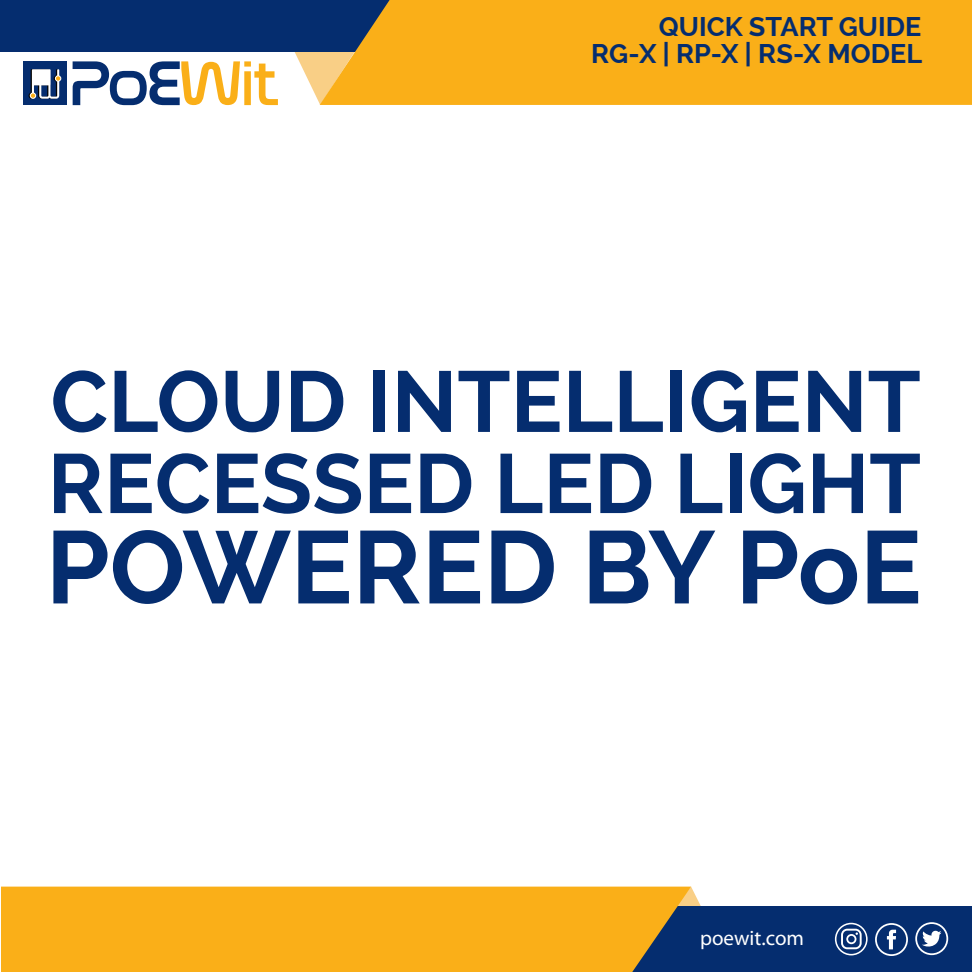
<style>
.page{position:relative;width:972px;height:972px;background:#fff}
.page>*{position:absolute;margin:0;border:0;box-sizing:border-box;transform-origin:0 0}
.Paragraph{font:700 102.6px "Raleway";color:#052d6f}
.Paragraph-2{font:700 86.1px "Raleway";color:#052d6f}
.Paragraph-3{font:700 83.7px "Raleway";color:#052d6f}
.t1{font:700 27px "Raleway";color:#052d6f}
.t2{font:21px "Myriad Pro";color:#fff}
</style>
<div class="page">
<svg style="left:294px;top:52px;width:26px;height:53px"></svg>
<div style="left:0;top:0;width:972px;height:52px;background:#052d6f"></div>
<div style="left:320px;top:0;width:652px;height:105px;background:#faaf18"></div>
<svg style="left:691px;top:887px;width:10px;height:19px"></svg>
<div style="left:8px;top:906px;width:964px;height:66px;background:#052d6f"></div>
<div style="left:1px;top:887px;width:690px;height:85px;background:#faaf18"></div>
<svg style="left:915px;top:922px;width:33px;height:33px"></svg>
<svg style="left:875px;top:923px;width:33px;height:33px"></svg>
<svg style="left:835px;top:923px;width:33px;height:32px"></svg>
<div style="left:23px;top:61px;width:44px;height:44px;background:#052d6f"></div>
<svg style="left:254px;top:64px;width:24px;height:41px"></svg>
<div style="left:244px;top:71px;width:7px;height:34px;background:#faaf18"></div>
<div style="left:244px;top:61px;width:7px;height:6px;background:#faaf18"></div>
<svg style="left:73px;top:61px;width:167px;height:44px"></svg>
<svg style="left:29px;top:69px;width:32px;height:30px"></svg>
<p class="t1" style="left:659px;top:11px;width:264px">QUICK START GUIDE</p>
<p class="t1" style="left:591px;top:38px;width:333px">RG-X | RP-X | RS-X MODEL</p>
<p class="Paragraph-2" style="left:51px;top:352px;width:872px">CLOUD INTELLIGENT</p>
<p class="Paragraph-3" style="left:48px;top:436px;width:875px">RECESSED LED LIGHT</p>
<p class="Paragraph" style="left:46px;top:509px;width:878px">POWERED BY PoE</p>
<p class="t2" style="left:700px;top:925px;width:105px">poewit.com</p>
</div>
